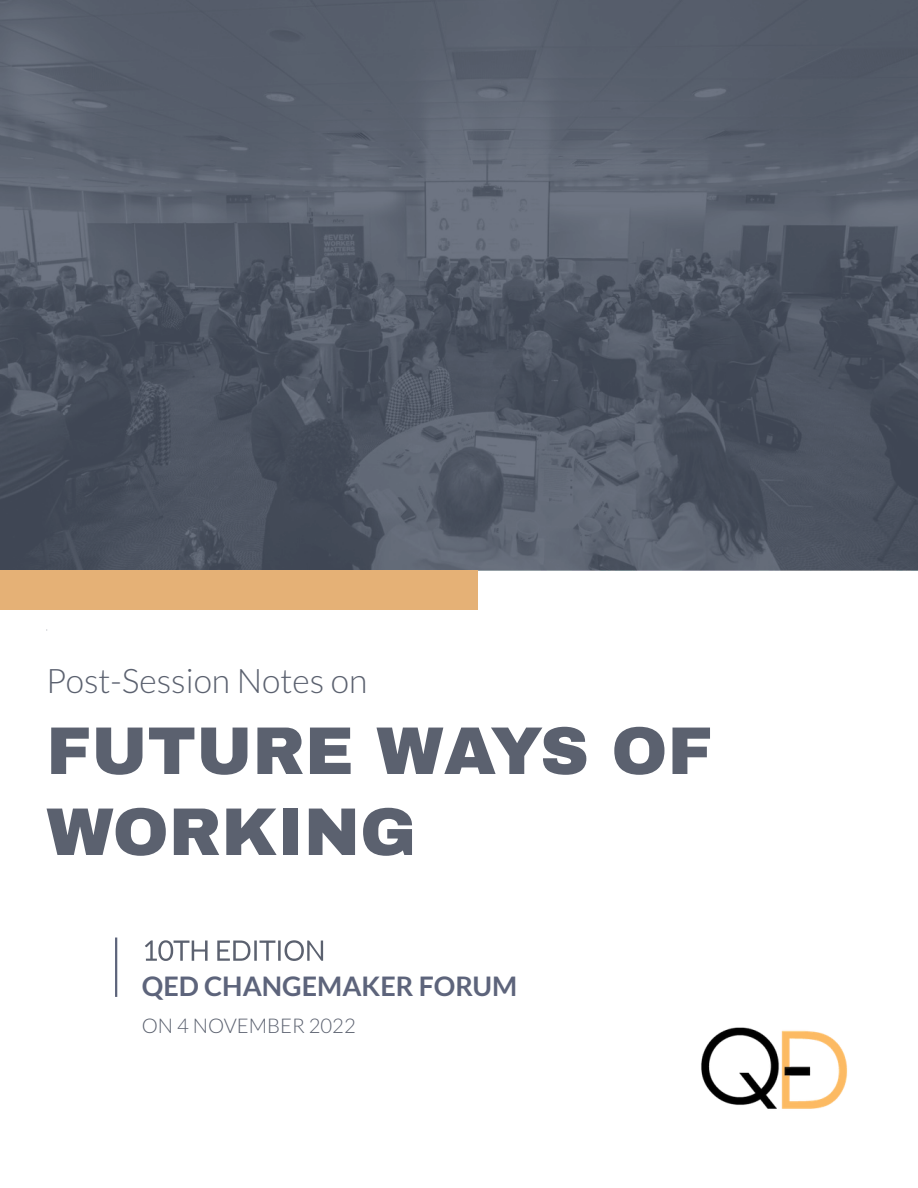
<style>
.page{position:relative;width:918px;height:1188px;background:#fff}
.page>*{position:absolute;margin:0;border:0;box-sizing:border-box;transform-origin:0 0}
.t1{font:900 67.5px/81px "Archivo";color:#5b616f}
.t2{font:300 33.75px "Lato";color:#5b616f}
.t3{font:700 27px "Lato";color:#5d647b}
.t4{font:300 20.25px "Lato";color:#5b616f}
</style>
<div class="page">
<img style="left:0;top:0;width:918px;height:571px">
<svg style="left:145px;top:940px;width:178px;height:21px"></svg>
<hr style="left:115px;top:939px;width:2px;height:57px;background:#5d647b">
<div style="left:0;top:570px;width:478px;height:40px;background:#e5b176"></div>
<img style="left:701px;top:1027px;width:147px;height:82px">
<p class="t2" style="left:46px;top:660px;width:323px">Post-Session Notes on</p>
<h1 class="t1" style="left:46px;top:711px;width:668px">FUTURE WAYS OF<br>WORKING</h1>
<p class="t3" style="left:142px;top:969px;width:377px">QED CHANGEMAKER FORUM</p>
<p class="t4" style="left:142px;top:1013px;width:216px">ON 4 NOVEMBER 2022</p>
</div>
